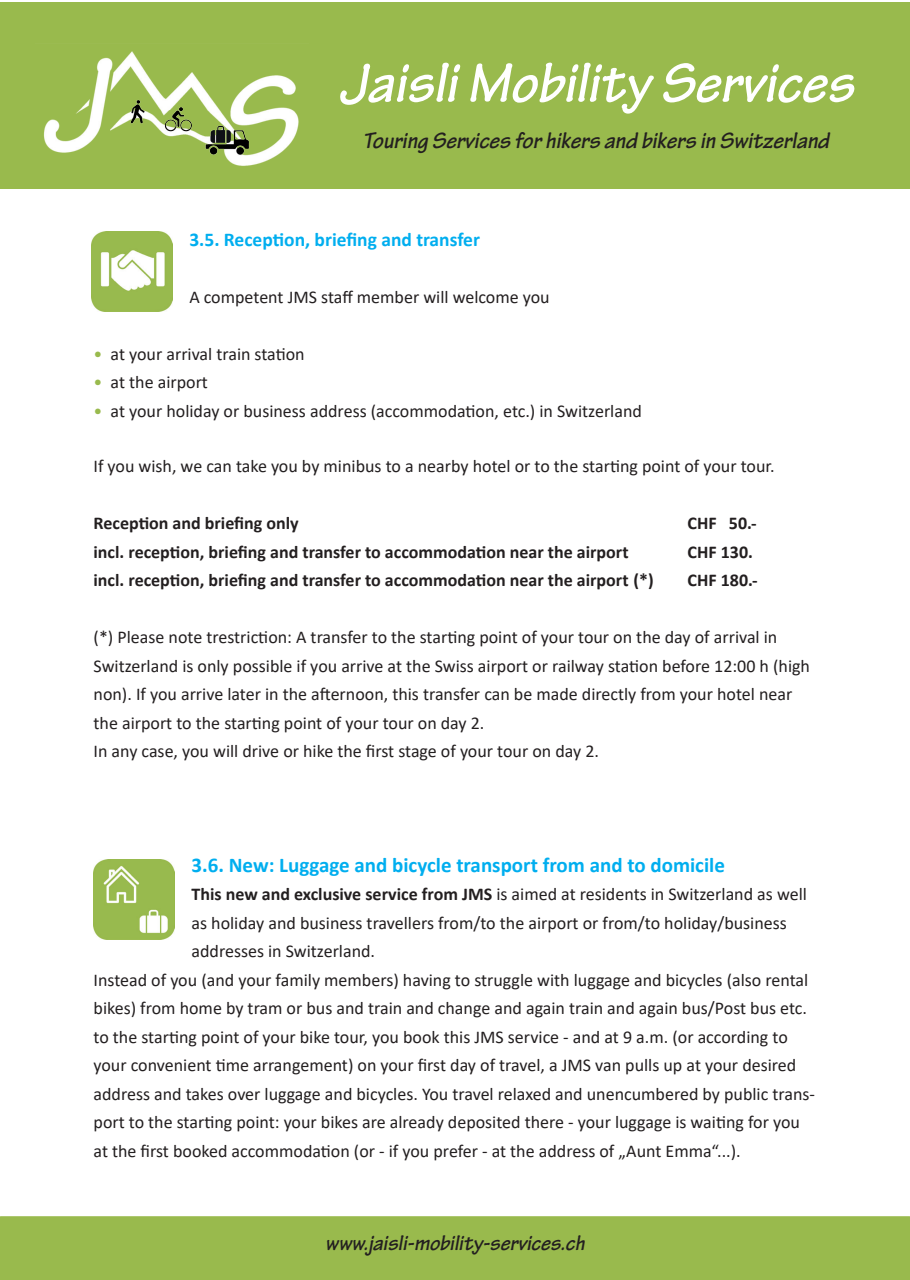
<style>
.page{position:relative;width:910px;height:1280px;background:#fff}
.page>*{position:absolute;margin:0;border:0;box-sizing:border-box;transform-origin:0 0}
.t1{font:italic 700 59.25px "Tekton Pro";color:#fff}
.t2{font:italic 700 24px "Tekton Pro";color:#231f20}
.t3{font:italic 700 22.5px "Tekton Pro";color:#231f20}
.t4{font:700 21px "Calibri";color:#00aeef}
.t5{font:700 19.5px "Calibri";color:#00aeef}
.t6{font:18px/28.5px "Calibri";color:#231f20}
.t7{font:700 18px "Calibri";color:#231f20}
.s1{color:#99ba4d}
.s2{font-weight:700}
</style>
<div class="page">
<div style="left:0;top:2px;width:910px;height:186px;background:#99ba4d"></div>
<img style="left:44px;top:51px;width:255px;height:115px">
<div style="left:0;top:1216px;width:910px;height:64px;background:#99ba4d"></div>
<img style="left:92px;top:231px;width:80px;height:81px">
<img style="left:94px;top:859px;width:80px;height:81px">
<h1 class="t1" style="left:338px;top:48px;width:517px">Jaisli Mobility Services</h1>
<h2 class="t2" style="left:363px;top:126px;width:468px">Touring Services for hikers and bikers in Switzerland</h2>
<p class="t5" style="left:189px;top:226px;width:292px">3.5. Reception, briefing and transfer</p>
<p class="t6" style="left:189px;top:282px;width:362px">A competent JMS staff member will welcome you</p>
<p class="t6" style="left:94px;top:339px;width:213px"><span class="s1">•</span> at your arrival train station</p>
<p class="t6" style="left:94px;top:368px;width:116px"><span class="s1">•</span> at the airport</p>
<p class="t6" style="left:94px;top:396px;width:550px"><span class="s1">•</span> at your holiday or business address (accommodation, etc.) in Switzerland</p>
<p class="t6" style="left:94px;top:452px;width:682px">If you wish, we can take you by minibus to a nearby hotel or to the starting point of your tour.</p>
<p class="t7" style="left:94px;top:511px;width:207px">Reception and briefing only</p>
<p class="t7" style="left:688px;top:511px;width:71px">CHF 50.-</p>
<p class="t7" style="left:94px;top:539px;width:537px">incl. reception, briefing and transfer to accommodation near the airport</p>
<p class="t7" style="left:688px;top:539px;width:67px">CHF 130.</p>
<p class="t7" style="left:94px;top:568px;width:562px">incl. reception, briefing and transfer to accommodation near the airport (*)</p>
<p class="t7" style="left:688px;top:568px;width:72px">CHF 180.-</p>
<p class="t6" style="left:94px;top:623px;width:718px">(*) Please note trestriction: A transfer to the starting point of your tour on the day of arrival in Switzerland is only possible if you arrive at the Swiss airport or railway station before 12:00 h (high non). If you arrive later in the afternoon, this transfer can be made directly from your hotel near the airport to the starting point of your tour on day 2.<br>In any case, you will drive or hike the first stage of your tour on day 2.</p>
<p class="t4" style="left:191px;top:850px;width:535px">3.6. New: Luggage and bicycle transport from and to domicile</p>
<p class="t6" style="left:191px;top:879px;width:617px"><span class="s2">This new and exclusive service from JMS</span> is aimed at residents in Switzerland as well</p>
<p class="t6" style="left:191px;top:908px;width:597px">as holiday and business travellers from/to the airport or from/to holiday/business</p>
<p class="t6" style="left:191px;top:936px;width:185px">addresses in Switzerland.</p>
<p class="t6" style="left:94px;top:965px;width:716px">Instead of you (and your family members) having to struggle with luggage and bicycles (also rental</p>
<p class="t6" style="left:94px;top:993px;width:715px">bikes) from home by tram or bus and train and change and again train and again bus/Post bus etc.</p>
<p class="t6" style="left:94px;top:1022px;width:696px">to the starting point of your bike tour, you book this JMS service - and at 9 a.m. (or according to</p>
<p class="t6" style="left:94px;top:1050px;width:704px">your convenient time arrangement) on your first day of travel, a JMS van pulls up at your desired</p>
<p class="t6" style="left:94px;top:1079px;width:723px">address and takes over luggage and bicycles. You travel relaxed and unencumbered by public trans-</p>
<p class="t6" style="left:94px;top:1107px;width:708px">port to the starting point: your bikes are already deposited there - your luggage is waiting for you</p>
<p class="t6" style="left:94px;top:1136px;width:649px">at the first booked accommodation (or - if you prefer - at the address of „Aunt Emma“...).</p>
<p class="t3" style="left:325px;top:1230px;width:261px">www.jaisli-mobility-services.ch</p>
</div>
